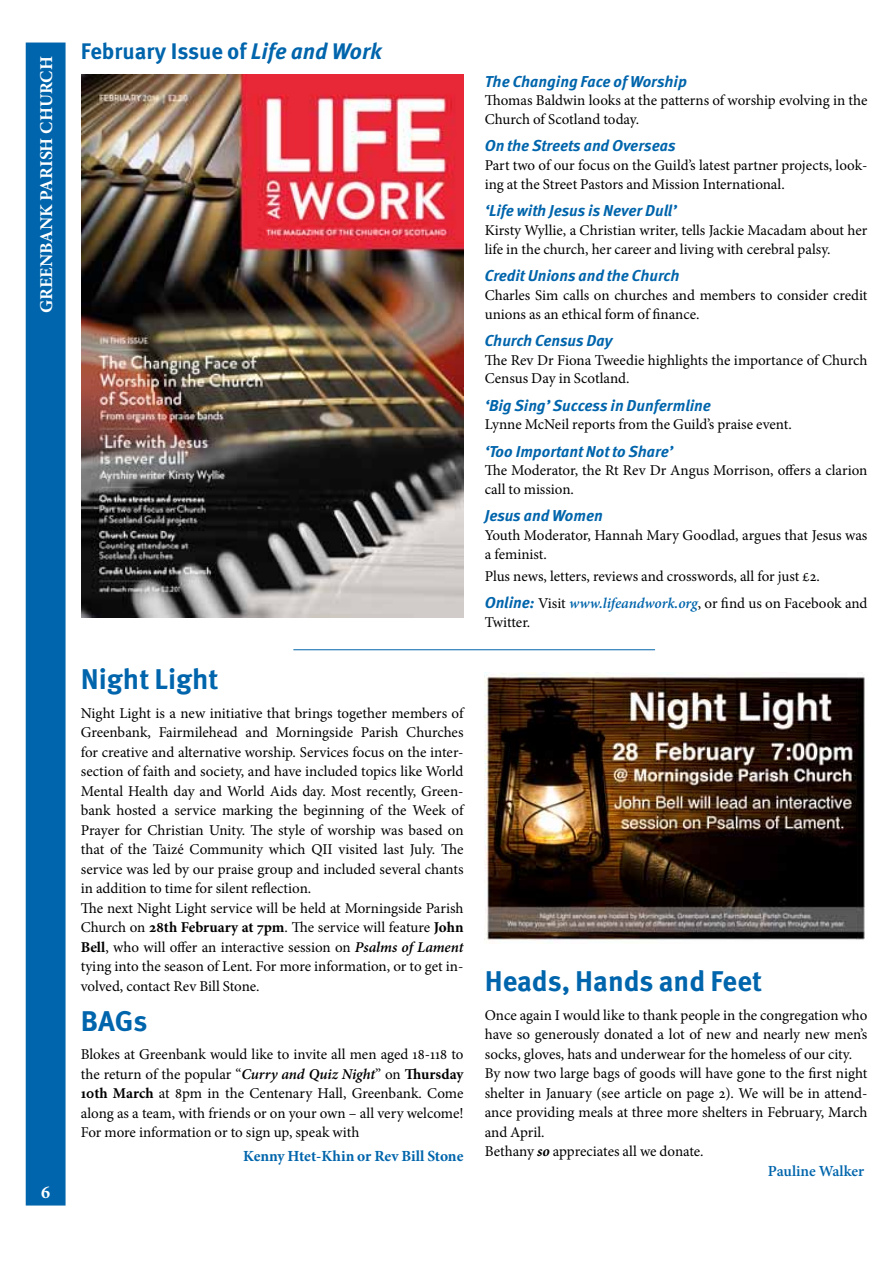
<style>
.page{position:relative;width:893px;height:1263px;background:#fff}
.page>*{position:absolute;margin:0;border:0;box-sizing:border-box;transform-origin:0 0}
.t1{font:700 28.5px "Meta Pro";color:#0065ac}
.t2{font:700 22.5px "Meta Pro";color:#0065ac}
.t3{font:700 18px "Minion Pro";color:#fff}
.t4{font:italic 700 15.75px "Meta Pro";color:#0065ac}
.t5{font:700 15.45px "Minion Pro";letter-spacing:-.005em;color:#0065ac}
.t6{font:600 15.45px "Minion Pro";color:#0065ac}
.t7{font:15px/19.5px "Minion Pro";letter-spacing:-.005em;color:#000}
.s1{font-style:italic}
.s2{font-weight:700}
.s3{font-weight:600;font-style:italic}
.s4{font-family:"Meta Pro";font-weight:700;font-style:italic;font-size:15.75px;color:#0065ac}
.s5{font-weight:600;font-style:italic;color:#0065ac}
.s6{font-weight:700;font-style:italic}
</style>
<div class="page">
<hr style="left:293px;top:649px;width:362px;height:1px;background:#0065ac">
<img style="left:81px;top:74px;width:382px;height:543px">
<img style="left:485px;top:673px;width:380px;height:267px">
<div style="left:26px;top:43px;width:40px;height:1162px;background:#0065ac;border:2px solid #0065ac"></div>
<p class="t3" style="left:34px;top:313px;width:258px;rotate:-90deg">GREENBANK PARISH CHURCH</p>
<p class="t3" style="left:41px;top:1180px;width:10px">6</p>
<h2 class="t2" style="left:81px;top:37px;width:302px">February Issue of <span class="s1">Life and Work</span></h2>
<h1 class="t1" style="left:81px;top:661px;width:139px">Night Light</h1>
<p class="t7" style="left:81px;top:703px;width:384px">Night Light is a new initiative that brings together members of Greenbank, Fairmilehead and Morningside Parish Churches for creative and alternative worship. Services focus on the inter&shy;section of faith and society, and have included topics like World Mental Health day and World Aids day. Most recently, Green&shy;bank hosted a service marking the beginning of the Week of Prayer for Christian Unity. The style of worship was based on that of the Taizé Community which QII visited last July. The service was led by our praise group and included several chants in addition to time for silent reflection.<br>The next Night Light service will be held at Morningside Parish Church on <span class="s2">28th February at 7pm</span>. The service will feature <span class="s2">John Bell</span>, who will offer an interactive session on <span class="s3">Psalms of Lament </span>tying into the season of Lent. For more information, or to get in&shy;volved, contact Rev Bill Stone.</p>
<h1 class="t1" style="left:81px;top:1003px;width:68px">BAGs</h1>
<p class="t7" style="left:81px;top:1045px;width:384px;text-align:justify">Blokes at Greenbank would like to invite all men aged 18-118 to the return of the popular “<span class="s3">Curry and Quiz Night</span>” on <span class="s2">Thursday 10th March</span> at 8pm in the Centenary Hall, Greenbank. Come along as a team, with friends or on your own – all very welcome!<br>For more information or to sign up, speak with</p>
<p class="t5" style="left:243px;top:1145px;width:222px">Kenny Htet-Khin or Rev Bill Stone</p>
<p class="t4" style="left:485px;top:71px;width:204px">The Changing Face of Worship</p>
<p class="t7" style="left:485px;top:91px;width:384px;line-height:18.8px">Thomas Baldwin looks at the patterns of worship evolving in the<br>Church of Scotland today.</p>
<p class="t4" style="left:485px;top:136px;width:192px">On the Streets and Overseas</p>
<p class="t7" style="left:485px;top:156px;width:384px;line-height:18.8px">Part two of our focus on the Guild’s latest partner projects, look&shy;ing at the Street Pastors and Mission International.</p>
<p class="t4" style="left:485px;top:201px;width:193px">‘Life with Jesus is Never Dull’</p>
<p class="t7" style="left:485px;top:221px;width:384px;line-height:18.8px">Kirsty Wyllie, a Christian writer, tells Jackie Macadam about her life in the church, her career and living with cerebral palsy.</p>
<p class="t4" style="left:485px;top:266px;width:196px">Credit Unions and the Church</p>
<p class="t7" style="left:485px;top:286px;width:384px;line-height:18.8px">Charles Sim calls on churches and members to consider credit unions as an ethical form of finance.</p>
<p class="t4" style="left:485px;top:330px;width:129px">Church Census Day</p>
<p class="t7" style="left:485px;top:350px;width:384px;line-height:18.8px">The Rev Dr Fiona Tweedie highlights the importance of Church<br>Census Day in Scotland.</p>
<p class="t4" style="left:485px;top:395px;width:228px">‘Big Sing’ Success in Dunfermline</p>
<p class="t7" style="left:485px;top:415px;width:309px">Lynne McNeil reports from the Guild’s praise event.</p>
<p class="t4" style="left:485px;top:441px;width:190px">‘Too Important Not to Share’</p>
<p class="t7" style="left:485px;top:461px;width:384px;line-height:18.8px">The Moderator, the Rt Rev Dr Angus Morrison, offers a clarion call to mission.</p>
<p class="t4" style="left:485px;top:506px;width:120px">Jesus and Women</p>
<p class="t7" style="left:485px;top:526px;width:384px;line-height:18.8px">Youth Moderator, Hannah Mary Goodlad, argues that Jesus was a feminist.</p>
<p class="t7" style="left:485px;top:563px;width:384px;line-height:27.3px">Plus news, letters, reviews and crosswords, all for just £2.<br><span class="s4">Online:</span> Visit <span class="s5">www.lifeandwork.org</span>, or find us on Facebook and</p>
<p class="t7" style="left:485px;top:613px;width:47px">Twitter.</p>
<h1 class="t1" style="left:485px;top:963px;width:279px">Heads, Hands and Feet</h1>
<p class="t7" style="left:485px;top:1005px;width:384px">Once again I would like to thank people in the congregation who have so generously donated a lot of new and nearly new men’s socks, gloves, hats and underwear for the homeless of our city.<br>By now two large bags of goods will have gone to the first night shelter in January (see article on page 2). We will be in attend&shy;ance providing meals at three more shelters in February, March and April.<br>Bethany <span class="s6">so</span> appreciates all we donate.</p>
<p class="t6" style="left:768px;top:1160px;width:98px">Pauline Walker</p>
</div>
